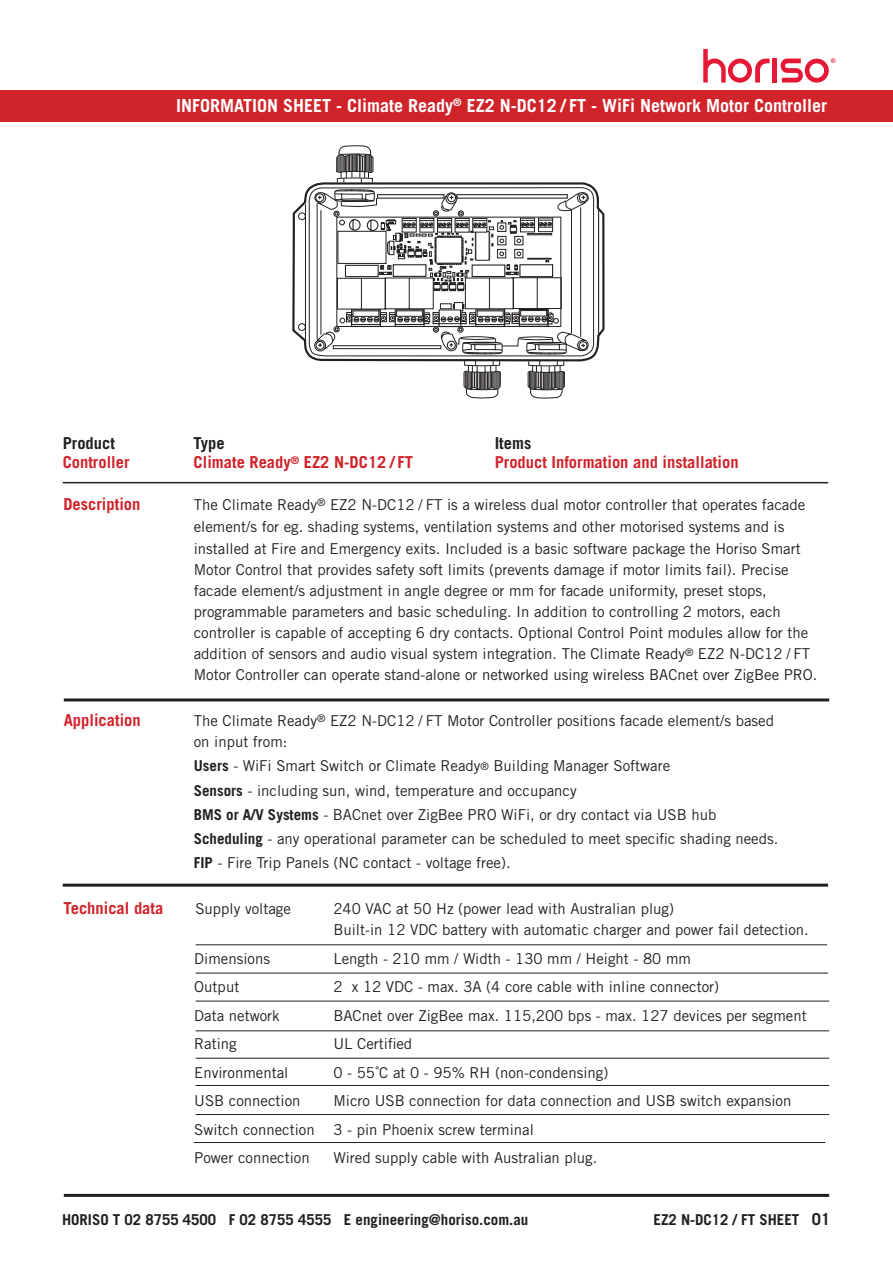
<style>
.page{position:relative;width:893px;height:1263px;background:#fff}
.page>*{position:absolute;margin:0;border:0;box-sizing:border-box;transform-origin:0 0}
.t1{font:700 18px "Trade Gothic";color:#fff}
.t2{font:700 16.5px "Trade Gothic";color:#d1232a}
.t3{font:700 16.5px "Trade Gothic";color:#231f20}
.t4{font:15px/21.1px "Trade Gothic";color:#231f20}
.t5{font:700 15px "Trade Gothic";color:#231f20}
.s1{color:#1f1f1f}
.s2{font-weight:700}
.s3{font-size:10.5px}
.s4{font-size:16.5px}
</style>
<div class="page">
<div style="left:0;top:90px;width:893px;height:32px;background:#d1232a"></div>
<div style="left:772px;top:59px;width:5px;height:24px;background:#e51836"></div>
<svg style="left:703px;top:49px;width:67px;height:34px"></svg>
<svg style="left:781px;top:58px;width:55px;height:25px"></svg>
<hr style="left:64px;top:1194px;width:765px;height:3px;background:#231f20">
<hr style="left:64px;top:698px;width:765px;height:3px;background:#231f20">
<hr style="left:63px;top:884px;width:765px;height:3px;background:#231f20">
<hr style="left:63px;top:482px;width:765px;height:1px;background:#231f20">
<hr style="left:194px;top:1142px;width:631px;height:1px;background:#231f20">
<hr style="left:196px;top:944px;width:631px;height:1px;background:#231f20">
<hr style="left:196px;top:973px;width:632px;height:1px;background:#231f20">
<hr style="left:196px;top:1001px;width:633px;height:1px;background:#231f20">
<hr style="left:196px;top:1030px;width:633px;height:1px;background:#231f20">
<hr style="left:196px;top:1058px;width:633px;height:1px;background:#231f20">
<hr style="left:196px;top:1114px;width:633px;height:1px;background:#231f20">
<hr style="left:196px;top:1085px;width:633px;height:1px;background:#231f20">
<svg style="left:292px;top:188px;width:312px;height:168px"></svg>
<hr style="left:598px;top:210px;width:1px;height:125px;background:#231f20">
<svg style="left:305px;top:185px;width:290px;height:175px"></svg>
<svg style="left:298px;top:212px;width:8px;height:119px"></svg>
<svg style="left:313px;top:145px;width:278px;height:254px"></svg>
<p class="t1" style="left:176px;top:94px;width:652px">INFORMATION SHEET - Climate Ready<sup>®</sup> EZ2 N-DC12 / FT - WiFi Network Motor Controller</p>
<p class="t3" style="left:63px;top:433px;width:54px">Product</p>
<p class="t3" style="left:194px;top:433px;width:33px">Type</p>
<p class="t3" style="left:495px;top:433px;width:38px">Items</p>
<p class="t2" style="left:63px;top:452px;width:68px">Controller</p>
<p class="t2" style="left:194px;top:452px;width:221px">Climate Ready<sup>®</sup> EZ2 N-DC12 / FT</p>
<p class="t2" style="left:495px;top:452px;width:245px">Product Information and installation</p>
<p class="t4" style="left:194px;top:494px;width:625px">The Climate Ready<sup>®</sup> EZ2 N-DC12 / FT is a wireless dual motor controller that operates facade element/s for eg. shading systems, ventilation systems and other motorised systems <span class="s1">and is installed at Fire and Emergency exits</span>. Included is a basic software package the Horiso Smart Motor Control that provides safety soft limits (prevents damage if motor limits fail). Precise facade element/s adjustment in angle degree or mm for facade uniformity, preset stops, programmable parameters and basic scheduling. In addition to controlling 2 motors, each controller is capable of accepting 6 dry contacts. Optional Control Point modules allow for the addition of sensors and audio visual system integration. The Climate Ready<sup>®</sup> EZ2 N-DC12 / FT Motor Controller can operate stand-alone or <span class="s1">networked using wireless BACnet over ZigBee PRO.</span></p>
<p class="t4" style="left:194px;top:710px;width:582px">The Climate Ready<sup>®</sup> EZ2 N-DC12 / FT Motor Controller positions facade element/s based on input from:</p>
<p class="t4" style="left:194px;top:754px;width:586px;line-height:24px"><span class="s2">Users</span> - WiFi Smart Switch or Climate Ready<span class="s3">®</span> Building Manager Software<br><span class="s2">Sensors</span> - including sun, wind, temperature and occupancy<br><span class="s2">BMS or A/V Systems</span> - BACnet over ZigBee PRO WiFi, or dry contact via USB hub <span class="s2">Scheduling</span> - any operational parameter can be scheduled to meet specific shading needs.<br><span class="s2">FIP</span> - Fire Trip Panels (NC contact - voltage free).</p>
<p class="t2" style="left:63px;top:898px;width:101px">Technical data</p>
<p class="t4" style="left:195px;top:898px;width:97px">Supply voltage</p>
<p class="t4" style="left:333px;top:898px;width:477px">240 VAC at 50 Hz (power lead with Australian plug)<br>Built-in 12 VDC battery with automatic charger and power fail detection.</p>
<p class="t4" style="left:194px;top:948px;width:77px">Dimensions</p>
<p class="t4" style="left:333px;top:948px;width:359px">Length - 210 mm / Width - 130 mm / Height - 80 mm</p>
<p class="t4" style="left:194px;top:976px;width:47px">Output</p>
<p class="t4" style="left:333px;top:976px;width:387px">2 x 12 VDC - max. 3A (4 core cable with inline connector)</p>
<p class="t4" style="left:194px;top:1005px;width:87px">Data network</p>
<p class="t4" style="left:333px;top:1005px;width:475px">BACnet over ZigBee max. 115,200 bps - max. 127 devices per segment</p>
<p class="t4" style="left:194px;top:1033px;width:44px">Rating</p>
<p class="t4" style="left:333px;top:1033px;width:80px">UL Certified</p>
<p class="t4" style="left:194px;top:1062px;width:96px">Environmental</p>
<p class="t4" style="left:333px;top:1062px;width:276px">0 - 55˚C at 0 - 95% RH (non-condensing)</p>
<p class="t4" style="left:194px;top:1090px;width:108px">USB connection</p>
<p class="t2" style="left:63px;top:494px;width:79px">Description</p>
<p class="t2" style="left:64px;top:710px;width:79px">Application</p>
<p class="t4" style="left:194px;top:1086px;width:599px;line-height:28.5px;text-indent:139px">Micro USB connection for data connection and USB switch expansion<br>Switch connection 3 - pin Phoenix screw terminal<br>Power connection</p>
<p class="t4" style="left:333px;top:1147px;width:265px">Wired supply cable with Australian plug.</p>
<p class="t5" style="left:62px;top:1210px;width:468px">HORISO T 02 8755 4500 F 02 8755 4555 E engineering@horiso.com.au</p>
<p class="t5" style="left:653px;top:1210px;width:178px">EZ2 N-DC12 / FT SHEET <span class="s4">01</span></p>
</div>
